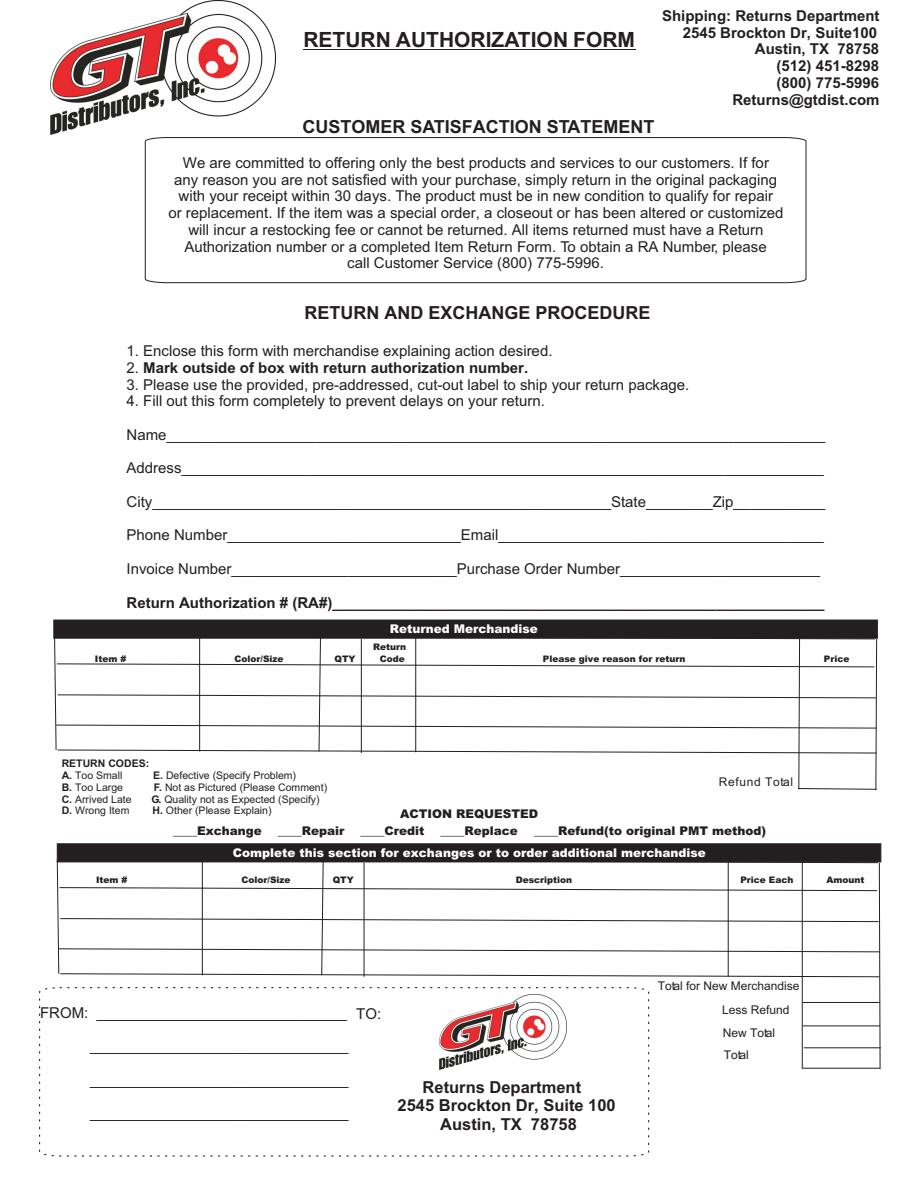
<style>
.page{position:relative;width:918px;height:1188px;background:#fff}
.page>*{position:absolute;margin:0;border:0;box-sizing:border-box;transform-origin:0 0}
.t1{font:700 21px "Arial";color:#231f20}
.t2{font:700 18px "Arial";color:#231f20}
.t3{font:700 16.5px/18.5px "Arial";color:#231f20;text-align:center}
.t4{font:15px/16.8px "Arial";color:#231f20;text-align:center}
.t5{font:700 15px/16.8px "Arial";color:#231f20;text-align:right}
.t6{font:900 12px "Arial";color:#231f20}
.t7{font:900 12px "Arial";color:#fff}
.t8{font:12px/24.9px "Arial";color:#231f20}
.t9{font:12px "Arial";letter-spacing:.055em;color:#231f20}
.t10{font:10.5px "Arial";color:#231f20}
.t11{font:700 10.5px/11.7px "Arial";color:#231f20}
.t12{font:900 9px "Arial";color:#231f20}
.s1{font-weight:400}
.s2{font-weight:700}
</style>
<div class="page">
<svg style="left:145px;top:137px;width:662px;height:146px"></svg>
<svg style="left:54px;top:638px;width:823px;height:152px"></svg>
<div style="left:54px;top:620px;width:824px;height:18px;background:#231f20"></div>
<hr style="left:804px;top:1048px;width:77px;height:1px;background:#231f20">
<div style="left:57px;top:844px;width:824px;height:18px;background:#231f20"></div>
<svg style="left:57px;top:857px;width:823px;height:212px"></svg>
<svg style="left:39px;top:987px;width:611px;height:170px"></svg>
<hr style="left:303px;top:49px;width:333px;height:1px;background:#231f20">
<img style="left:50px;top:1px;width:225px;height:133px">
<img style="left:440px;top:995px;width:126px;height:75px">
<h1 class="t1" style="left:303px;top:32px;width:333px">RETURN AUTHORIZATION FORM</h1>
<p class="t2" style="left:303px;top:120px;width:354px">CUSTOMER SATISFACTION STATEMENT</p>
<p class="t5" style="left:662px;top:9px;width:219px">Shipping: Returns Department<br>2545 Brockton Dr, Suite100<br>Austin, TX 78758<br>(512) 451-8298<br>(800) 775-5996<br>Returns@gtdist.com</p>
<p class="t4" style="left:168px;top:156px;width:617px">We are committed to offering only the best products and services to our customers. If for<br>any reason you are not satisfied with your purchase, simply return in the original packaging with your receipt within 30 days. The product must be in new condition to qualify for repair<br>or replacement. If the item was a special order, a closeout or has been altered or customized will incur a restocking fee or cannot be returned. All items returned must have a Return Authorization number or a completed Item Return Form. To obtain a RA Number, please<br>call Customer Service (800) 775-5996.</p>
<p class="t2" style="left:304px;top:306px;width:347px">RETURN AND EXCHANGE PROCEDURE</p>
<p class="t4" style="left:127px;top:344px;width:427px">1. Enclose this form with merchandise explaining action desired.</p>
<p class="t5" style="left:127px;top:361px;width:403px"><span class="s1">2.</span> Mark outside of box with return authorization number.</p>
<p class="t4" style="left:127px;top:377px;width:564px">3. Please use the provided, pre-addressed, cut-out label to ship your return package.</p>
<p class="t4" style="left:127px;top:394px;width:420px">4. Fill out this form completely to prevent delays on your return.</p>
<p class="t4" style="left:127px;top:428px;width:700px">Name_______________________________________________________________________________</p>
<p class="t4" style="left:127px;top:461px;width:699px">Address_____________________________________________________________________________</p>
<p class="t4" style="left:127px;top:495px;width:700px">City_______________________________________________________State________Zip___________</p>
<p class="t4" style="left:127px;top:528px;width:699px">Phone Number____________________________Email_______________________________________</p>
<p class="t4" style="left:127px;top:562px;width:695px">Invoice Number___________________________Purchase Order Number________________________</p>
<p class="t5" style="left:127px;top:595px;width:699px">Return Authorization # (RA#)___________________________________________________________</p>
<p class="t7" style="left:390px;top:625px;width:150px">Returned Merchandise</p>
<p class="t12" style="left:373px;top:643px;width:35px">Return</p>
<p class="t12" style="left:95px;top:656px;width:33px">Item #</p>
<p class="t12" style="left:235px;top:656px;width:51px">Color/Size</p>
<p class="t12" style="left:335px;top:656px;width:22px">QTY</p>
<p class="t12" style="left:380px;top:656px;width:27px">Code</p>
<p class="t12" style="left:543px;top:656px;width:144px">Please give reason for return</p>
<p class="t12" style="left:824px;top:656px;width:27px">Price</p>
<p class="t11" style="left:62px;top:759px;width:89px">RETURN CODES:<br>A. <span class="s1">Too Small</span></p>
<p class="t10" style="left:153px;top:771px;width:144px"><span class="s2">E.</span> Defective (Specify Problem)</p>
<p class="t10" style="left:62px;top:783px;width:63px"><span class="s2">B.</span> Too Large</p>
<p class="t10" style="left:154px;top:783px;width:175px"><span class="s2">F.</span> Not as Pictured (Please Comment)</p>
<p class="t10" style="left:62px;top:795px;width:72px"><span class="s2">C.</span> Arrived Late</p>
<p class="t10" style="left:152px;top:795px;width:170px"><span class="s2">G.</span> Quality not as Expected (Specify)</p>
<p class="t10" style="left:62px;top:807px;width:69px"><span class="s2">D.</span> Wrong Item</p>
<p class="t10" style="left:153px;top:807px;width:121px"><span class="s2">H.</span> Other (Please Explain)</p>
<p class="t6" style="left:400px;top:810px;width:139px">ACTION REQUESTED</p>
<p class="t9" style="left:719px;top:777px;width:76px">Refund Total</p>
<p class="t6" style="left:173px;top:827px;width:90px">____Exchange</p>
<p class="t6" style="left:278px;top:827px;width:68px">____Repair</p>
<p class="t6" style="left:361px;top:827px;width:65px">____Credit</p>
<p class="t6" style="left:441px;top:827px;width:79px">____Replace</p>
<p class="t6" style="left:534px;top:827px;width:234px">____Refund(to original PMT method)</p>
<p class="t7" style="left:233px;top:848px;width:474px">Complete this section for exchanges or to order additional merchandise</p>
<p class="t12" style="left:96px;top:877px;width:33px">Item #</p>
<p class="t12" style="left:242px;top:877px;width:51px">Color/Size</p>
<p class="t12" style="left:333px;top:877px;width:22px">QTY</p>
<p class="t12" style="left:516px;top:877px;width:58px">Description</p>
<p class="t12" style="left:740px;top:877px;width:55px">Price Each</p>
<p class="t12" style="left:826px;top:877px;width:40px">Amount</p>
<p class="t4" style="left:40px;top:1005px;width:308px">FROM: ______________________________</p>
<p class="t4" style="left:90px;top:1039px;width:260px">_______________________________</p>
<p class="t4" style="left:90px;top:1072px;width:260px">_______________________________</p>
<p class="t4" style="left:90px;top:1106px;width:260px">_______________________________</p>
<p class="t4" style="left:356px;top:1007px;width:27px">TO:</p>
<p class="t3" style="left:398px;top:1079px;width:220px">Returns Department<br>2545 Brockton Dr, Suite 100<br>Austin, TX 78758</p>
<p class="t8" style="left:722px;top:974px;width:79px;text-indent:-64px">Total for New Merchandise<br>Less Refund</p>
<p class="t8" style="left:723px;top:1023px;width:54px;line-height:21.9px">New Total<br>Total</p>
</div>
